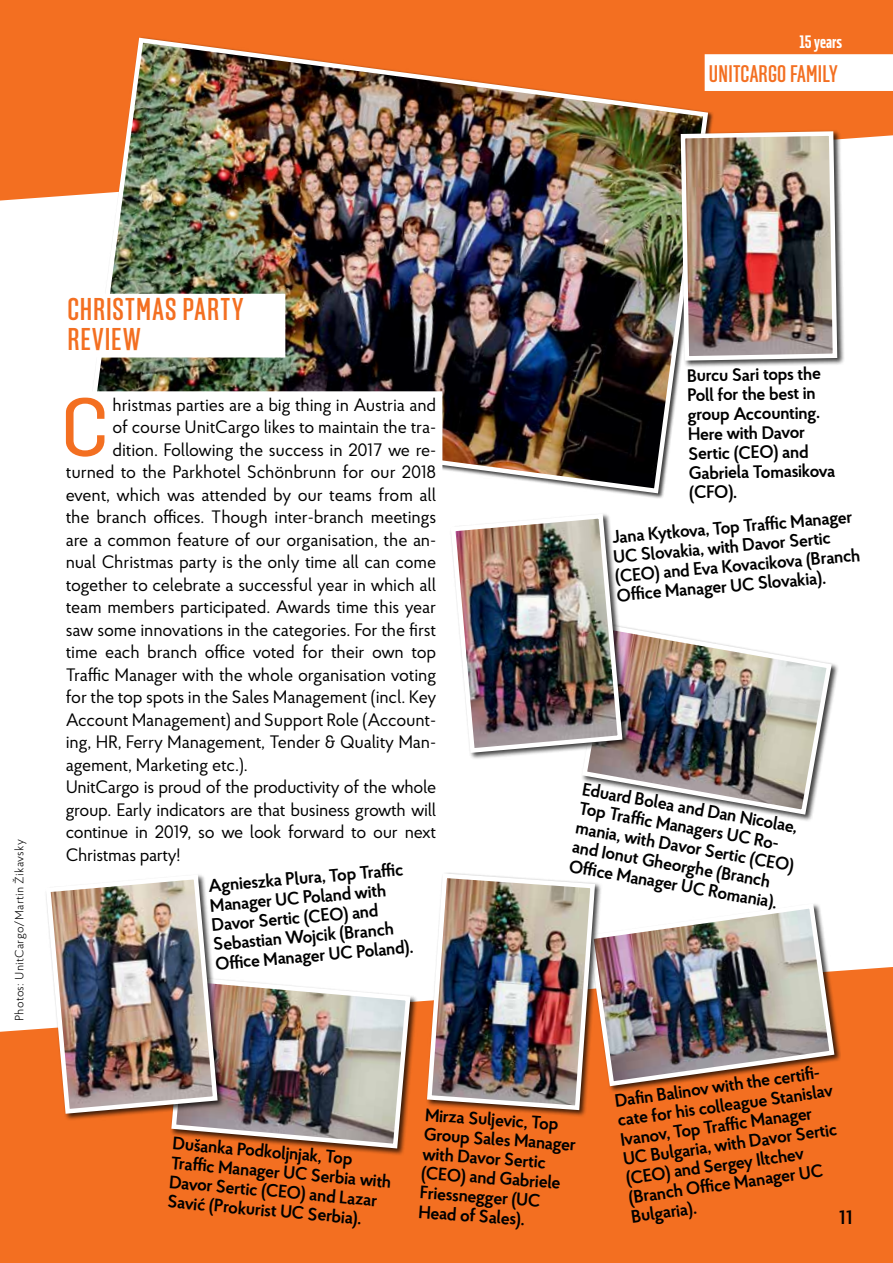
<style>
.page{position:relative;width:893px;height:1263px;background:#fff}
.page>*{position:absolute;margin:0;border:0;box-sizing:border-box;transform-origin:0 0}
.t1{font:500 82.35px "Solido";color:#f36f21}
.t2{font:500 31.5px/30px "Solido Compressed";letter-spacing:.035em;color:#f36f21}
.t3{font:500 24px "Solido Compressed";letter-spacing:.01em;color:#f36f21}
.t4{font:600 19.5px "Proba Pro";color:#000}
.t5{font:18px "Proba Pro";letter-spacing:-.01em;color:#000}
.t6{font:600 18px/19.5px "Proba Pro";color:#000}
.t7{font:700 18px "Solido Compressed";color:#fff}
.t8{font:300 12px "Proba Pro";letter-spacing:.02em;color:#000}
</style>
<div class="page">
<div style="left:581px;top:624px;width:258px;height:198px;background:#000;opacity:.75"></div>
<img style="left:581px;top:624px;width:253px;height:193px">
<div style="left:0;top:967px;width:893px;height:296px;background:#f36f21"></div>
<div style="left:0;top:0;width:893px;height:201px;background:#f36f21"></div>
<div style="left:449px;top:513px;width:181px;height:247px;background:#000;opacity:.75"></div>
<img style="left:449px;top:513px;width:176px;height:242px">
<div style="left:587px;top:902px;width:254px;height:191px;background:#000;opacity:.75"></div>
<img style="left:602px;top:902px;width:235px;height:187px">
<div style="left:170px;top:975px;width:248px;height:181px;background:#000;opacity:.75"></div>
<div style="left:705px;top:54px;width:188px;height:37px;background:#fff"></div>
<img style="left:87px;top:35px;width:624px;height:461px">
<svg style="left:87px;top:388px;width:358px;height:108px"></svg>
<svg style="left:87px;top:292px;width:200px;height:67px"></svg>
<div style="left:426px;top:872px;width:176px;height:245px;background:#000;opacity:.75"></div>
<img style="left:425px;top:872px;width:172px;height:240px">
<img style="left:43px;top:875px;width:370px;height:276px">
<div style="left:679px;top:130px;width:166px;height:238px;background:#000;opacity:.75"></div>
<img style="left:678px;top:129px;width:161px;height:234px">
<p class="t7" style="left:799px;top:31px;width:44px">15 years</p>
<h3 class="t3" style="left:709px;top:60px;width:130px">UNITCARGO FAMILY</h3>
<p class="t8" style="left:12px;top:1021px;width:183px;rotate:-90deg">Photos: UnitCargo/Martin Žikavsky</p>
<h2 class="t2" style="left:67px;top:296px;width:177px">CHRISTMAS PARTY<br>REVIEW</h2>
<h1 class="t1" style="left:61px;top:380px;width:49px">C</h1>
<p class="t5" style="left:113px;top:393px;width:325px">hristmas parties are a big thing in Austria and</p>
<p class="t5" style="left:113px;top:416px;width:325px">of course UnitCargo likes to maintain the tra-</p>
<p class="t5" style="left:113px;top:438px;width:325px">dition. Following the success in 2017 we re-</p>
<p class="t5" style="left:66px;top:461px;width:372px">turned to the Parkhotel Schönbrunn for our 2018</p>
<p class="t5" style="left:66px;top:483px;width:372px">event, which was attended by our teams from all</p>
<p class="t5" style="left:66px;top:506px;width:372px">the branch offices. Though inter-branch meetings</p>
<p class="t5" style="left:66px;top:528px;width:372px">are a common feature of our organisation, the an-</p>
<p class="t5" style="left:66px;top:551px;width:372px">nual Christmas party is the only time all can come</p>
<p class="t5" style="left:66px;top:573px;width:372px">together to celebrate a successful year in which all</p>
<p class="t5" style="left:66px;top:596px;width:372px">team members participated. Awards time this year</p>
<p class="t5" style="left:66px;top:618px;width:372px">saw some innovations in the categories. For the first</p>
<p class="t5" style="left:66px;top:641px;width:372px">time each branch office voted for their own top</p>
<p class="t5" style="left:66px;top:663px;width:372px">Traffic Manager with the whole organisation voting</p>
<p class="t5" style="left:66px;top:686px;width:372px">for the top spots in the Sales Management (incl. Key</p>
<p class="t5" style="left:66px;top:708px;width:372px">Account Management) and Support Role (Account-</p>
<p class="t5" style="left:66px;top:731px;width:372px">ing, HR, Ferry Management, Tender &amp; Quality Man-</p>
<p class="t5" style="left:66px;top:753px;width:184px">agement, Marketing etc.).</p>
<p class="t5" style="left:66px;top:776px;width:372px">UnitCargo is proud of the productivity of the whole</p>
<p class="t5" style="left:66px;top:798px;width:372px">group. Early indicators are that business growth will</p>
<p class="t5" style="left:66px;top:821px;width:372px">continue in 2019, so we look forward to our next</p>
<p class="t5" style="left:66px;top:843px;width:116px">Christmas party!</p>
<p class="t6" style="left:207px;top:876px;width:200px;rotate:-5deg">Agnieszka Plura, Top Traffi c<br>Manager UC Poland with<br>Davor Sertic (CEO) and<br>Sebastian Wojcik (Branch<br>Offi ce Manager UC Poland).</p>
<p class="t6" style="left:687px;top:365px;width:148px;rotate:-1deg">Burcu Sari tops the<br>Poll for the best in group Accounting.<br>Here with Davor<br>Sertic (CEO) and<br>Gabriela Tomasikova (CFO).</p>
<p class="t6" style="left:611px;top:527px;width:248px;rotate:-5deg">Jana Kytkova, Top Traffi c Manager<br>UC Slovakia, with Davor Sertic (CEO) and Eva Kovacikova (Branch<br>Offi ce Manager UC Slovakia).</p>
<p class="t6" style="left:584px;top:779px;width:223px;rotate:10deg">Eduard Bolea and Dan Nicolae,<br>Top Traffi c Managers UC Ro&shy;mania, with Davor Sertic (CEO) and Ionut Gheorghe (Branch<br>Offi ce Manager UC Romania).</p>
<p class="t6" style="left:174px;top:1133px;width:223px;rotate:5deg">Dušanka Podkoljnjak, Top<br>Traffi c Manager UC Serbia with<br>Davor Sertic (CEO) and Lazar<br>Savić (Prokurist UC Serbia).</p>
<p class="t6" style="left:426px;top:1104px;width:154px;rotate:4deg">Mirza Suljevic, Top<br>Group Sales Manager with Davor Sertic (CEO) and Gabriele<br>Friessnegger (UC<br>Head of Sales).</p>
<p class="t6" style="left:614px;top:1091px;width:219px;rotate:-8deg">Dafi n Balinov with the certifi - cate for his colleague Stanislav<br>Ivanov, Top Traffi c Manager<br>UC Bulgaria, with Davor Sertic (CEO) and Sergey Iltchev (Branch Offi ce Manager UC<br>Bulgaria).</p>
<p class="t4" style="left:839px;top:1205px;width:15px">11</p>
</div>
